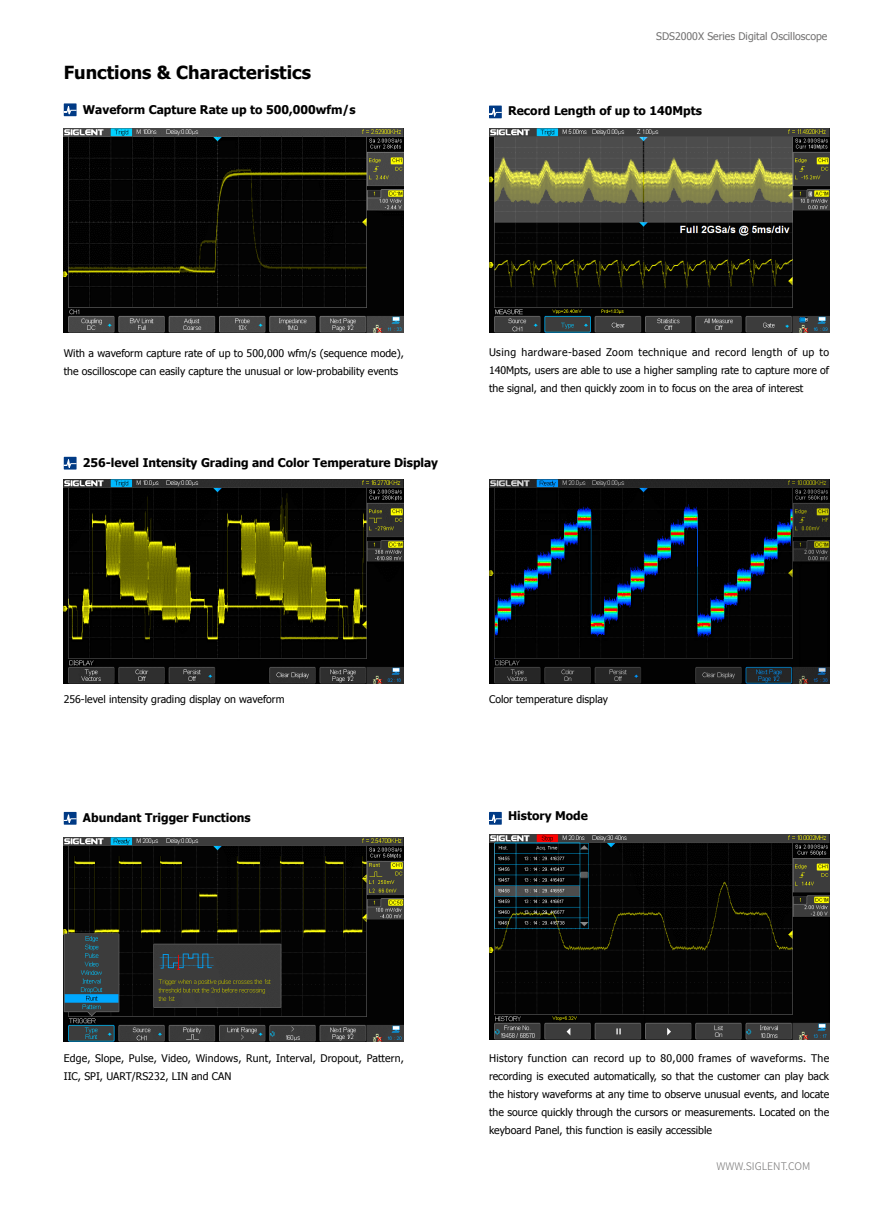
<style>
.page{position:relative;width:893px;height:1212px;background:#fff}
.page>*{position:absolute;margin:0;border:0;box-sizing:border-box;transform-origin:0 0}
.t1{font:700 18px "Tahoma";color:#000}
.t2{font:700 12px "Tahoma";color:#000}
.t3{font:10.5px/18px "Tahoma";color:#000}
.t4{font:10.5px "Tahoma";color:#727171}
.t5{font:300 10.5px "Source Han Sans CN";color:#727171}
</style>
<div class="page">
<img style="left:64px;top:129px;width:340px;height:204px">
<img style="left:489px;top:129px;width:340px;height:204px">
<img style="left:489px;top:480px;width:340px;height:204px">
<img style="left:64px;top:480px;width:340px;height:204px">
<div style="left:64px;top:103px;width:13px;height:13px;background:#003a85"></div>
<svg style="left:64px;top:106px;width:13px;height:10px"></svg>
<div style="left:64px;top:812px;width:13px;height:13px;background:#003a85"></div>
<svg style="left:64px;top:814px;width:13px;height:11px"></svg>
<div style="left:489px;top:812px;width:13px;height:13px;background:#003a85"></div>
<svg style="left:489px;top:814px;width:13px;height:11px"></svg>
<div style="left:489px;top:106px;width:13px;height:12px;background:#003a85"></div>
<svg style="left:489px;top:108px;width:13px;height:10px"></svg>
<div style="left:64px;top:457px;width:13px;height:12px;background:#003a85"></div>
<svg style="left:64px;top:459px;width:13px;height:10px"></svg>
<img style="left:64px;top:837px;width:340px;height:204px">
<img style="left:489px;top:835px;width:340px;height:204px">
<h1 class="t1" style="left:64px;top:60px;width:249px">Functions &amp; Characteristics</h1>
<p class="t2" style="left:83px;top:101px;width:274px">Waveform Capture Rate up to 500,000wfm/s</p>
<p class="t4" style="left:656px;top:29px;width:173px">SDS2000X Series Digital Oscilloscope</p>
<p class="t2" style="left:508px;top:102px;width:195px">Record Length of up to 140Mpts</p>
<p class="t3" style="left:64px;top:343px;width:342px">With a waveform capture rate of up to 500,000 wfm/s (sequence mode), the oscilloscope can easily capture the unusual or low-probability events</p>
<p class="t3" style="left:489px;top:342px;width:342px;text-align:justify">Using hardware-based Zoom technique and record length of up to 140Mpts, users are able to use a higher sampling rate to capture more of the signal, and then quickly zoom in to focus on the area of interest</p>
<p class="t2" style="left:83px;top:454px;width:357px">256-level Intensity Grading and Color Temperature Display</p>
<p class="t3" style="left:64px;top:690px;width:222px">256-level intensity grading display on waveform</p>
<p class="t3" style="left:489px;top:690px;width:121px">Color temperature display</p>
<p class="t2" style="left:83px;top:809px;width:169px">Abundant Trigger Functions</p>
<p class="t2" style="left:508px;top:807px;width:81px">History Mode</p>
<p class="t3" style="left:64px;top:1048px;width:342px">Edge, Slope, Pulse, Video, Windows, Runt, Interval, Dropout, Pattern,<br>IIC, SPI, UART/RS232, LIN and CAN</p>
<p class="t3" style="left:489px;top:1048px;width:342px;text-align:justify">History function can record up to 80,000 frames of waveforms. The recording is executed automatically, so that the customer can play back the history waveforms at any time to observe unusual events, and locate the source quickly through the cursors or measurements. Located on the keyboard Panel, this function is easily accessible</p>
<p class="t5" style="left:716px;top:1160px;width:95px">WWW.SIGLENT.COM</p>
</div>
